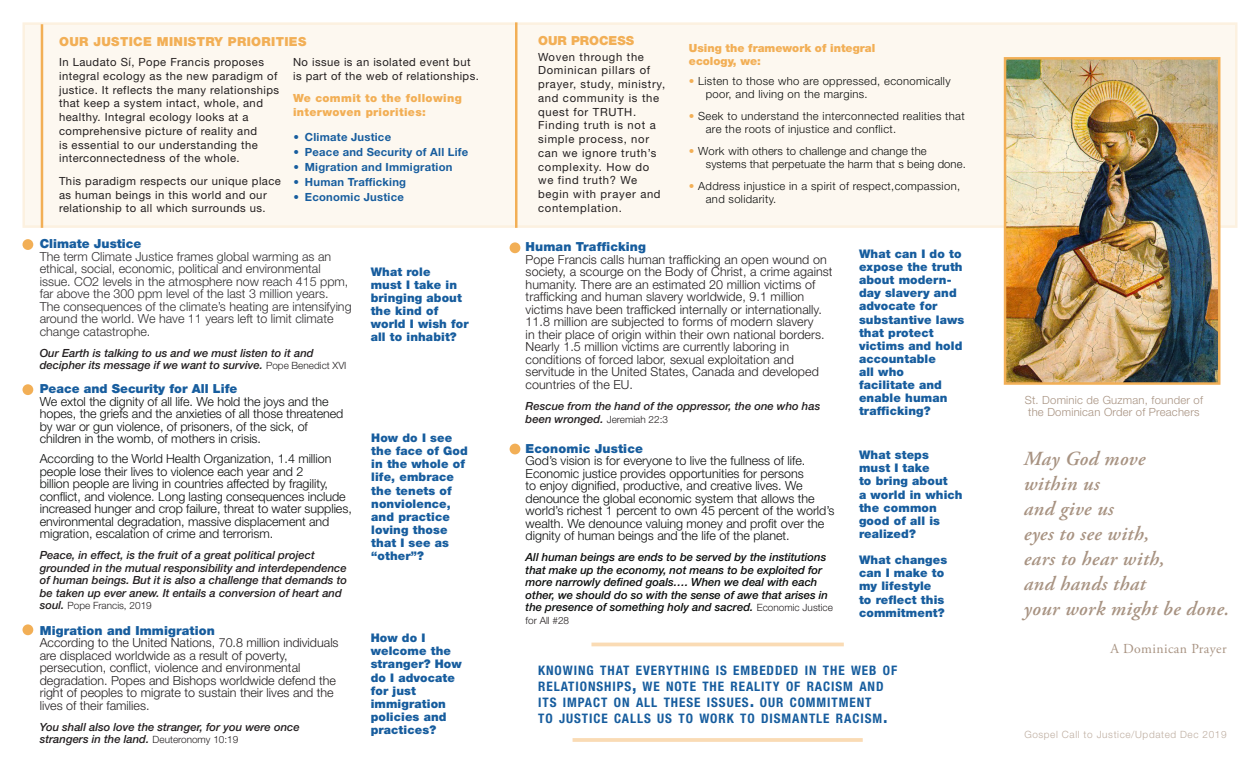
<style>
.page{position:relative;width:1260px;height:765px;background:#fff}
.page>*{position:absolute;margin:0;border:0;box-sizing:border-box;transform-origin:0 0}
.t1{font:italic 600 20px/25px "Adobe Garamond Pro";letter-spacing:.02em;color:#a89382}
.t2{font:13.75px "Adobe Garamond Pro";letter-spacing:.03em;color:#a89382}
.t3{font:700 condensed 13.12px/16.2px "Helvetica Neue LT Std";letter-spacing:.07em;color:#175d9e}
.t4{font:300 12.5px/12.5px "Helvetica Neue LT Std";letter-spacing:-.005em;color:#0b0d0c}
.t5{font:300 12.5px/12.5px "Helvetica Neue LT Std";letter-spacing:.005em;color:#231f20}
.t6{font:300 12.5px/12.5px "Helvetica Neue LT Std";color:#312f30}
.t7{font:900 12.5px "Helvetica Neue LT Std";letter-spacing:.03em;color:#f2af56}
.t8{font:900 12.5px "Helvetica Neue LT Std";color:#f2af56}
.t9{font:900 11.88px/13.1px "Helvetica Neue LT Std";letter-spacing:.01em;color:#175d9e}
.t10{font:italic 500 11.25px/12.5px "Helvetica Neue LT Std";color:#231f20}
.t11{font:11.25px/13.8px "Helvetica Neue LT Std";letter-spacing:.04em;color:#231f20}
.t12{font:italic 500 11.25px/12.5px "Helvetica Neue LT Std";color:#0b0d0c}
.t13{font:300 11.25px/12.5px "Helvetica Neue LT Std";letter-spacing:.03em;color:#0b0d0c}
.t14{font:11.25px/13.8px "Helvetica Neue LT Std";letter-spacing:.06em;color:#231f20}
.t15{font:700 11.25px "Helvetica Neue LT Std";letter-spacing:.02em;color:#175d9e}
.t16{font:300 11.25px/12.5px "Helvetica Neue LT Std";letter-spacing:.01em;color:#0b0d0c}
.t17{font:300 11.25px "Helvetica Neue LT Std";letter-spacing:.02em;color:#a89382}
.t18{font:900 11.25px/13.8px "Helvetica Neue LT Std";letter-spacing:.03em;color:#f2af56}
.t19{font:900 11.25px/13.5px "Helvetica Neue LT Std";color:#f2af56}
.t20{font:300 10px "Helvetica Neue LT Std";letter-spacing:.06em;color:#beaea1}
.t21{font:300 10px "Helvetica Neue LT Std";color:#231f20}
.s1{color:#f2af56}
.s2{font-weight:900;color:#175d9e}
.s3{font-weight:300;font-style:normal;font-size:10px}
.s4{font-weight:500;font-style:italic;font-size:11.25px}
.s5{font-weight:300;font-style:normal;font-size:10px;color:#231f20}
.s6{font-size:18.75px}
</style>
<div class="page">
<div style="left:22px;top:22px;width:1216px;height:206px;background:#fdf8f0;border:2px solid #fcf1e0"></div>
<div style="left:22px;top:239px;width:11px;height:11px;background:#f2af56;border-radius:50%"></div>
<hr style="left:515px;top:22px;width:3px;height:206px;background:#f2af56">
<hr style="left:41px;top:24px;width:2px;height:204px;background:#f2af56">
<div style="left:510px;top:444px;width:10px;height:10px;background:#f2af56;border-radius:50%"></div>
<div style="left:510px;top:242px;width:10px;height:11px;background:#f2af56;border-radius:50%"></div>
<img style="left:1007px;top:60px;width:210px;height:322px">
<div style="left:1004px;top:57px;width:216px;height:328px;border:2px solid #f2af56"></div>
<div style="left:22px;top:384px;width:11px;height:11px;background:#f2af56;border-radius:50%"></div>
<div style="left:22px;top:624px;width:11px;height:11px;background:#f2af56;border-radius:50%"></div>
<hr style="left:591px;top:643px;width:253px;height:3px;background:#fadbb4">
<hr style="left:573px;top:738px;width:290px;height:4px;background:#fadebb">
<p class="t7" style="left:59px;top:34px;width:249px">OUR JUSTICE MINISTRY PRIORITIES</p>
<p class="t11" style="left:59px;top:55px;width:222px">In Laudato Sí, Pope Francis proposes integral ecology as the new paradigm of justice. It reflects the many relationships that keep a system intact, whole, and healthy. Integral ecology looks at a comprehensive picture of reality and<br>is essential to our understanding the interconnectedness of the whole.</p>
<p class="t11" style="left:59px;top:174px;width:223px">This paradigm respects our unique place as human beings in this world and our relationship to all which surrounds us.</p>
<p class="t11" style="left:293px;top:55px;width:187px">No issue is an isolated event but is part of the web of relationships.</p>
<p class="t18" style="left:293px;top:91px;width:170px">We commit to the following interwoven priorities:</p>
<p class="t15" style="left:294px;top:130px;width:99px">• Climate Justice</p>
<p class="t15" style="left:294px;top:145px;width:176px">• Peace and Security of All Life</p>
<p class="t15" style="left:294px;top:160px;width:160px">• Migration and Immigration</p>
<p class="t15" style="left:294px;top:175px;width:114px">• Human Trafficking</p>
<p class="t15" style="left:294px;top:190px;width:112px">• Economic Justice</p>
<p class="t8" style="left:538px;top:33px;width:97px">OUR PROCESS</p>
<p class="t14" style="left:538px;top:50px;width:128px">Woven through the<br>Dominican pillars of prayer, study, ministry, and community is the quest for TRUTH.<br>Finding truth is not a simple process, nor can we ignore truth’s complexity. How do we find truth? We begin with prayer and contemplation.</p>
<p class="t19" style="left:689px;top:41px;width:188px">Using the framework of integral ecology, we:</p>
<p class="t13" style="left:706px;top:75px;width:246px;text-indent:-17px"><span class="s1">•</span> Listen to those who are oppressed, economically poor, and living on the margins.</p>
<p class="t13" style="left:706px;top:110px;width:260px;text-indent:-17px"><span class="s1">•</span> Seek to understand the interconnected realities that are the roots of injustice and conflict.</p>
<p class="t16" style="left:706px;top:145px;width:262px;text-indent:-17px"><span class="s1">•</span> Work with others to challenge and change the systems that perpetuate the harm that s being done.</p>
<p class="t13" style="left:706px;top:180px;width:256px;text-indent:-17px"><span class="s1">•</span> Address injustice in a spirit of respect,compassion, and solidarity.</p>
<p class="t6" style="left:40px;top:237px;width:313px"><span class="s2">Climate Justice<br></span>The term Climate Justice frames global warming as an ethical, social, economic, political and environmental issue. CO2 levels in the atmosphere now reach 415 ppm, far above the 300 ppm level of the last 3 million years.<br>The consequences of the climate’s heating are intensifying around the world. We have 11 years left to limit climate change catastrophe.</p>
<p class="t10" style="left:40px;top:346px;width:308px">Our Earth is talking to us and we must listen to it and decipher its message if we want to survive. <span class="s3">Pope Benedict XVI</span></p>
<p class="t5" style="left:526px;top:240px;width:309px"><span class="s2">Human Trafficking<br></span>Pope Francis calls human trafficking an open wound on society, a scourge on the Body of Christ, a crime against humanity. There are an estimated 20 million victims of trafficking and human slavery worldwide, 9.1 million victims have been trafficked internally or internationally.<br>11.8 million are subjected to forms of modern slavery<br>in their place of origin within their own national borders.<br>Nearly 1.5 million victims are currently laboring in conditions of forced labor, sexual exploitation and servitude in the United States, Canada and developed countries of the EU.</p>
<p class="t10" style="left:526px;top:400px;width:296px">Rescue from the hand of the oppressor, the one who has been wronged. <span class="s3">Jeremiah 22:3</span></p>
<p class="t9" style="left:859px;top:247px;width:107px">What can I do to expose the truth about modern&shy;day slavery and advocate for substantive laws that protect victims and hold accountable<br>all who<br>facilitate and enable human trafficking?</p>
<p class="t9" style="left:371px;top:265px;width:100px">What role<br>must I take in bringing about the kind of world I wish for all to inhabit?</p>
<p class="t4" style="left:40px;top:382px;width:305px"><span class="s2">Peace and Security for All Life<br></span>We extol the dignity of all life. We hold the joys and the hopes, the griefs and the anxieties of all those threatened by war or gun violence, of prisoners, of the sick, of children in the womb, of mothers in crisis.</p>
<p class="t4" style="left:40px;top:452px;width:314px">According to the World Health Organization, 1.4 million people lose their lives to violence each year and 2<br>billion people are living in countries affected by fragility, conflict, and violence. Long lasting consequences include increased hunger and crop failure, threat to water supplies, environmental degradation, massive displacement and migration, escalation of crime and terrorism.</p>
<p class="t10" style="left:40px;top:549px;width:309px">Peace, in effect, is the fruit of a great political project grounded in the mutual responsibility and interdependence of human beings. But it is also a challenge that demands to be taken up ever anew. It entails a conversion of heart and</p>
<p class="t21" style="left:40px;top:600px;width:114px"><span class="s4">soul.</span> Pope Francis, 2019</p>
<p class="t17" style="left:1025px;top:393px;width:180px">St. Dominic de Guzman, founder of</p>
<p class="t17" style="left:1028px;top:406px;width:173px">the Dominican Order of Preachers</p>
<p class="t9" style="left:371px;top:431px;width:98px">How do I see the face of God in the whole of life, embrace the tenets of nonviolence, and practice loving those that I see as “other”?</p>
<p class="t4" style="left:526px;top:442px;width:310px"><span class="s2">Economic Justice<br></span>God’s vision is for everyone to live the fullness of life.<br>Economic justice provides opportunities for persons<br>to enjoy dignified, productive, and creative lives. We denounce the global economic system that allows the world’s richest 1 percent to own 45 percent of the world’s wealth. We denounce valuing money and profit over the dignity of human beings and the life of the planet.</p>
<p class="t12" style="left:526px;top:551px;width:309px">All human beings are ends to be served by the institutions that make up the economy, not means to be exploited for more narrowly defined goals…. When we deal with each other, we should do so with the sense of awe that arises in the presence of something holy and sacred. <span class="s5">Economic Justice</span></p>
<p class="t21" style="left:526px;top:614px;width:45px">for All #28</p>
<p class="t9" style="left:859px;top:448px;width:105px">What steps must I take<br>to bring about<br>a world in which the common good of all is realized?</p>
<p class="t9" style="left:859px;top:553px;width:90px">What changes can I make to my lifestyle<br>to reflect this commitment?</p>
<p class="t1" style="left:1024px;top:447px;width:207px">May God move<br>within us<br>and give us<br>eyes to see with,<br>ears to hear with,<br>and hands that<br>your work might be done.</p>
<p class="t2" style="left:1110px;top:640px;width:118px">A Dominican Prayer</p>
<p class="t5" style="left:40px;top:624px;width:300px"><span class="s2">Migration and Immigration<br></span>According to the United Nations, 70.8 million individuals are displaced worldwide as a result of poverty, persecution, conflict, violence and environmental degradation. Popes and Bishops worldwide defend the right of peoples to migrate to sustain their lives and the lives of their families.</p>
<p class="t10" style="left:40px;top:721px;width:261px">You shall also love the stranger, for you were once strangers in the land. <span class="s3">Deuteronomy 10:19</span></p>
<p class="t20" style="left:1024px;top:729px;width:204px">Gospel Call to Justice/Updated Dec 2019</p>
<p class="t9" style="left:371px;top:631px;width:93px">How do I welcome the stranger? How do I advocate for just immigration policies and practices?</p>
<p class="t3" style="left:538px;top:662px;width:360px">KNOWING THAT EVERYTHING IS EMBEDDED IN THE WEB OF RELATIONSHIPS<span class="s6">,</span> WE NOTE THE REALITY OF RACISM AND ITS IMPACT ON ALL THESE ISSUES<span class="s6">.</span> OUR COMMITMENT<br>TO JUSTICE CALLS US TO WORK TO DISMANTLE RACISM<span class="s6">.</span></p>
</div>
